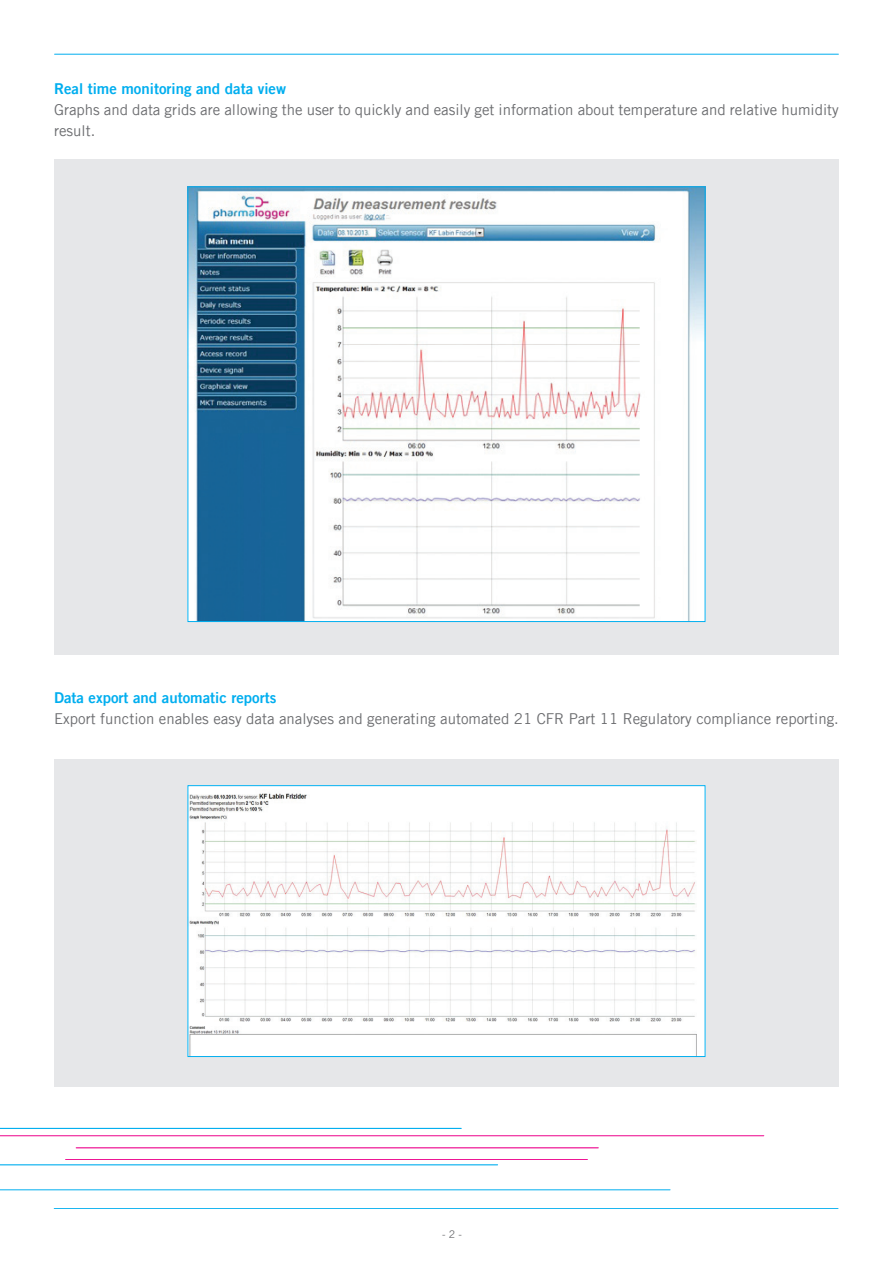
<style>
.page{position:relative;width:893px;height:1263px;background:#fff}
.page>*{position:absolute;margin:0;border:0;box-sizing:border-box;transform-origin:0 0}
.t1{font:15px/21px "Trade Gothic PF";color:#6c6d70}
.t2{font:15px "Trade Gothic PF Bold Two";color:#00aeef}
.t3{font:10.5px "Trade Gothic PF";color:#6c6d70}
</style>
<div class="page">
<div style="left:54px;top:159px;width:785px;height:496px;background:#e6e7e9"></div>
<div style="left:54px;top:759px;width:785px;height:327px;background:#e6e7e9"></div>
<img style="left:190px;top:188px;width:513px;height:432px">
<img style="left:190px;top:787px;width:513px;height:268px">
<div style="left:188px;top:785px;width:517px;height:272px;border:1px solid #00aeef"></div>
<hr style="left:55px;top:54px;width:783px;height:1px;background:#00aeef">
<hr style="left:0;top:1189px;width:670px;height:1px;background:#00aeef">
<hr style="left:0;top:1135px;width:764px;height:1px;background:#ed028c">
<hr style="left:76px;top:1147px;width:522px;height:1px;background:#ed028c">
<hr style="left:0;top:1164px;width:498px;height:1px;background:#00aeef">
<hr style="left:0;top:1128px;width:461px;height:1px;background:#00aeef">
<hr style="left:66px;top:1159px;width:521px;height:1px;background:#ed028c">
<hr style="left:54px;top:1208px;width:784px;height:1px;background:#00aeef">
<p class="t2" style="left:54px;top:79px;width:234px">Real time monitoring and data view</p>
<p class="t1" style="left:54px;top:99px;width:786px">Graphs and data grids are allowing the user to quickly and easily get information about temperature and relative humidity result.</p>
<p class="t2" style="left:54px;top:688px;width:224px">Data export and automatic reports</p>
<p class="t1" style="left:54px;top:708px;width:786px">Export function enables easy data analyses and generating automated 21 CFR Part 11 Regulatory compliance reporting.</p>
<p class="t3" style="left:442px;top:1228px;width:21px">- 2 -</p>
</div>
